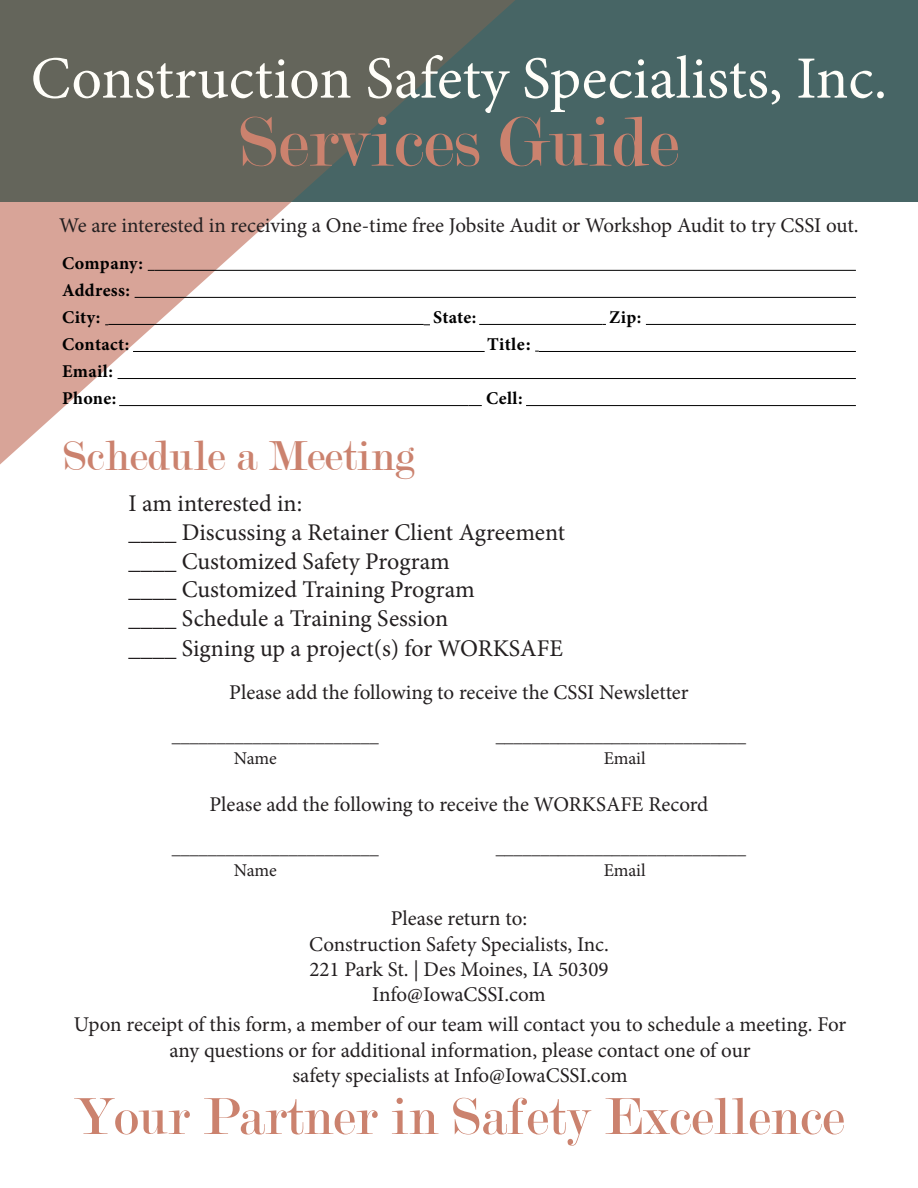
<style>
.page{position:relative;width:918px;height:1188px;background:#fff}
.page>*{position:absolute;margin:0;border:0;box-sizing:border-box;transform-origin:0 0}
.t1{font:75px "Modern";color:#cb826e}
.t2{font:60px "Minion Pro";color:#fffef9}
.t3{font:55.5px "Modern";color:#cb826e}
.t4{font:45px "Modern";color:#cb826e}
.t5{font:24px "Minion Pro";color:#231f20}
.t6{font:21px/25.2px "Minion Pro";color:#231f20;text-align:center}
.t7{font:18px "Minion Pro";letter-spacing:-.005em;color:#231f20}
.t8{font:700 18px "Minion Pro";letter-spacing:.02em;color:#000}
.t9{font:18px "Minion Variable Concept";letter-spacing:.045em;color:#000}
</style>
<div class="page">
<div style="left:0;top:0;width:918px;height:201px;background:#476565"></div>
<svg style="left:0;top:0;width:592px;height:465px"></svg>
<hr style="left:155px;top:270px;width:701px;height:1px;background:#000">
<hr style="left:135px;top:297px;width:721px;height:1px;background:#000">
<hr style="left:108px;top:324px;width:316px;height:1px;background:#000">
<hr style="left:479px;top:324px;width:124px;height:1px;background:#000">
<hr style="left:646px;top:324px;width:210px;height:1px;background:#000">
<hr style="left:133px;top:351px;width:352px;height:1px;background:#000">
<hr style="left:539px;top:351px;width:317px;height:1px;background:#000">
<hr style="left:118px;top:378px;width:738px;height:1px;background:#000">
<hr style="left:119px;top:405px;width:349px;height:1px;background:#000">
<svg style="left:468px;top:405px;width:14px;height:1px"></svg>
<hr style="left:526px;top:405px;width:330px;height:1px;background:#000">
<p class="t2" style="left:31px;top:38px;width:858px">Construction Safety Specialists, Inc.</p>
<p class="t1" style="left:239px;top:104px;width:441px">Services Guide</p>
<p class="t6" style="left:59px;top:213px;width:801px">We are interested in receiving a One-time free Jobsite Audit or Workshop Audit to try CSSI out.</p>
<p class="t8" style="left:62px;top:250px;width:83px">Company:</p>
<p class="t8" style="left:62px;top:278px;width:69px">Address:</p>
<p class="t8" style="left:62px;top:305px;width:40px">City:</p>
<p class="t8" style="left:433px;top:305px;width:45px">State:</p>
<p class="t8" style="left:609px;top:305px;width:33px">Zip:</p>
<p class="t8" style="left:62px;top:332px;width:69px">Contact:</p>
<p class="t9" style="left:487px;top:332px;width:45px">Title:</p>
<p class="t8" style="left:62px;top:359px;width:52px">Email:</p>
<p class="t8" style="left:62px;top:386px;width:56px">Phone:</p>
<p class="t8" style="left:486px;top:386px;width:38px">Cell:</p>
<p class="t4" style="left:63px;top:433px;width:353px">Schedule a Meeting</p>
<p class="t5" style="left:129px;top:487px;width:175px">I am interested in:</p>
<p class="t5" style="left:129px;top:516px;width:438px">____ Discussing a Retainer Client Agreement</p>
<p class="t5" style="left:129px;top:545px;width:323px">____ Customized Safety Program</p>
<p class="t5" style="left:129px;top:574px;width:348px">____ Customized Training Program</p>
<p class="t5" style="left:129px;top:603px;width:321px">____ Schedule a Training Session</p>
<p class="t5" style="left:129px;top:632px;width:436px">____ Signing up a project(s) for WORKSAFE</p>
<p class="t6" style="left:229px;top:680px;width:461px">Please add the following to receive the CSSI Newsletter</p>
<p class="t7" style="left:172px;top:725px;width:209px">_______________________</p>
<p class="t7" style="left:496px;top:725px;width:252px">____________________________</p>
<p class="t7" style="left:234px;top:746px;width:44px">Name</p>
<p class="t7" style="left:604px;top:746px;width:44px">Email</p>
<p class="t6" style="left:210px;top:792px;width:500px">Please add the following to receive the WORKSAFE Record</p>
<p class="t7" style="left:172px;top:836px;width:209px">_______________________</p>
<p class="t7" style="left:496px;top:836px;width:252px">____________________________</p>
<p class="t7" style="left:234px;top:858px;width:44px">Name</p>
<p class="t7" style="left:604px;top:858px;width:44px">Email</p>
<p class="t6" style="left:391px;top:906px;width:138px">Please return to:</p>
<p class="t6" style="left:309px;top:931px;width:301px">Construction Safety Specialists, Inc.</p>
<p class="t6" style="left:309px;top:957px;width:301px">221 Park St. | Des Moines, IA 50309</p>
<p class="t6" style="left:372px;top:982px;width:175px">Info@IowaCSSI.com</p>
<p class="t6" style="left:74px;top:1012px;width:774px">Upon receipt of this form, a member of our team will contact you to schedule a meeting. For any questions or for additional information, please contact one of our</p>
<p class="t6" style="left:292px;top:1063px;width:337px">safety specialists at Info@IowaCSSI.com</p>
<p class="t3" style="left:74px;top:1089px;width:772px">Your Partner in Safety Excellence</p>
</div>
